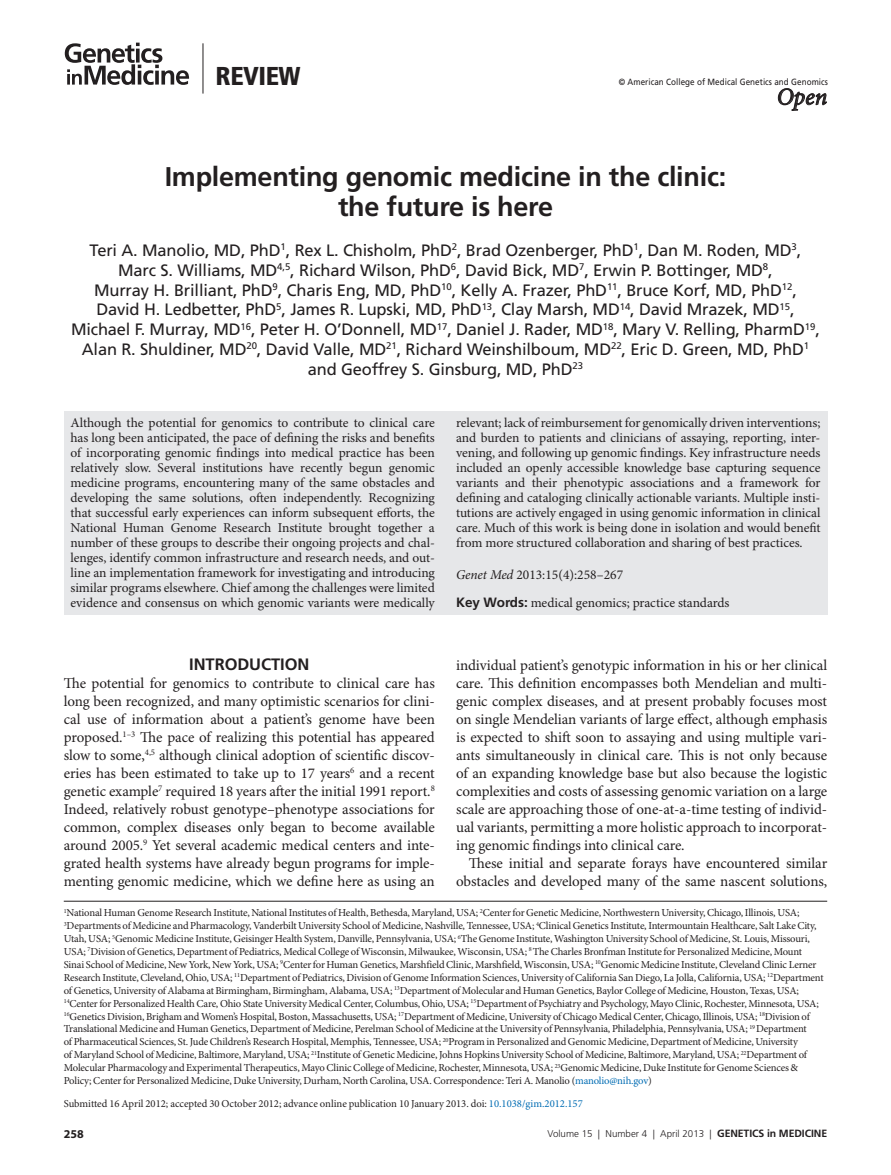
<style>
.page{position:relative;width:891px;height:1175px;background:#fff}
.page>*{position:absolute;margin:0;border:0;box-sizing:border-box;transform-origin:0 0}
.t1{font:700 27px/30px "Frutiger LT Pro";letter-spacing:-.01em;color:#231f20;text-align:center}
.t2{font:900 condensed 25.8px "Frutiger LT Pro";letter-spacing:-.02em;color:#231f20}
.t3{font:italic 23.7px "Minion Pro";color:#231f20}
.t4{font:16.5px/19.8px "Frutiger LT Pro";letter-spacing:-.01em;color:#231f20;text-align:center}
.t5{font:700 16.5px "Frutiger LT Pro";letter-spacing:-.005em;color:#231f20}
.t6{font:15px/18px "Minion Pro";letter-spacing:-.005em;color:#231f20;text-align:justify}
.t7{font:13.5px/15px "Minion Pro";letter-spacing:-.005em;color:#231f20;text-align:justify}
.t8{font:700 12px "Myriad Pro";color:#231f20}
.t9{font:10.65px/12.9px "Minion Pro";letter-spacing:-.015em;color:#231f20}
.t10{font:300 9.75px "Frutiger LT Pro";color:#231f20}
.t11{font:9px "Frutiger LT Pro";letter-spacing:.005em;color:#231f20;scale:.9 1}
.s1{font-style:italic}
.s2{font-family:"Frutiger LT Pro";font-weight:700}
.s3{color:#006cb3}
.s4{font-weight:700;font-size:10.5px}
</style>
<div class="page">
<hr style="left:203px;top:43px;width:1px;height:51px;background:#231f20">
<svg style="left:65px;top:43px;width:124px;height:42px"></svg>
<div style="left:64px;top:411px;width:763px;height:203px;background:#e6e7e9"></div>
<hr style="left:64px;top:901px;width:763px;height:1px;background:#231f20">
<svg style="left:778px;top:88px;width:49px;height:23px"></svg>
<h2 class="t2" style="left:216px;top:60px;width:87px">REVIEW</h2>
<p class="t11" style="left:619px;top:76px;width:234px">© American College of Medical Genetics and Genomics</p>
<h3 class="t3" style="left:777px;top:81px;width:52px">Open</h3>
<h1 class="t1" style="left:165px;top:162px;width:563px">Implementing genomic medicine in the clinic: the future is here</h1>
<p class="t4" style="left:71px;top:240px;width:750px">Teri A. Manolio, MD, PhD<sup>1</sup>, Rex L. Chisholm, PhD<sup>2</sup>, Brad Ozenberger, PhD<sup>1</sup>, Dan M. Roden, MD<sup>3</sup>, Marc S. Williams, MD<sup>4,5</sup>, Richard Wilson, PhD<sup>6</sup>, David Bick, MD<sup>7</sup>, Erwin P. Bottinger, MD<sup>8</sup>,<br>Murray H. Brilliant, PhD<sup>9</sup>, Charis Eng, MD, PhD<sup>10</sup>, Kelly A. Frazer, PhD<sup>11</sup>, Bruce Korf, MD, PhD<sup>12</sup>, David H. Ledbetter, PhD<sup>5</sup>, James R. Lupski, MD, PhD<sup>13</sup>, Clay Marsh, MD<sup>14</sup>, David Mrazek, MD<sup>15</sup>, Michael F. Murray, MD<sup>16</sup>, Peter H. O’Donnell, MD<sup>17</sup>, Daniel J. Rader, MD<sup>18</sup>, Mary V. Relling, PharmD<sup>19</sup>, Alan R. Shuldiner, MD<sup>20</sup>, David Valle, MD<sup>21</sup>, Richard Weinshilboum, MD<sup>22</sup>, Eric D. Green, MD, PhD<sup>1 </sup>and Geoffrey S. Ginsburg, MD, PhD<sup>23</sup></p>
<p class="t7" style="left:71px;top:416px;width:366px">Although the potential for genomics to contribute to clinical care has long been anticipated, the pace of defining the risks and benefits of incorporating genomic findings into medical practice has been relatively slow. Several institutions have recently begun genomic medicine programs, encountering many of the same obstacles and developing the same solutions, often independently. Recognizing that successful early experiences can inform subsequent efforts, the National Human Genome Research Institute brought together a number of these groups to describe their ongoing projects and chal&shy;lenges, identify common infrastructure and research needs, and out&shy;line an implementation framework for investigating and introducing similar programs elsewhere. Chief among the challenges were limited evidence and consensus on which genomic variants were medically</p>
<p class="t7" style="left:456px;top:416px;width:366px">relevant; lack of reimbursement for genomically driven interventions; and burden to patients and clinicians of assaying, reporting, inter&shy;vening, and following up genomic findings. Key infrastructure needs included an openly accessible knowledge base capturing sequence variants and their phenotypic associations and a framework for defining and cataloging clinically actionable variants. Multiple insti&shy;tutions are actively engaged in using genomic information in clinical care. Much of this work is being done in isolation and would benefit from more structured collaboration and sharing of best practices.</p>
<p class="t7" style="left:456px;top:561px;width:275px;line-height:28.5px"><span class="s1">Genet Med</span> 2013:15(4):258–267<br><span class="s2">Key Words:</span> medical genomics; practice standards</p>
<h3 class="t5" style="left:189px;top:654px;width:122px">INTRODUCTION</h3>
<p class="t6" style="left:64px;top:674px;width:373px">The potential for genomics to contribute to clinical care has long been recognized, and many optimistic scenarios for clini&shy;cal use of information about a patient’s genome have been proposed.<sup>1–3</sup> The pace of realizing this potential has appeared slow to some,<sup>4,5</sup> although clinical adoption of scientific discov&shy;eries has been estimated to take up to 17 years<sup>6</sup> and a recent genetic example<sup>7</sup> required 18 years after the initial 1991 report.<sup>8<br></sup>Indeed, relatively robust genotype–phenotype associations for common, complex diseases only began to become available around 2005.<sup>9</sup> Yet several academic medical centers and inte&shy;grated health systems have already begun programs for imple&shy;menting genomic medicine, which we define here as using an</p>
<p class="t6" style="left:456px;top:656px;width:373px">individual patient’s genotypic information in his or her clinical care. This definition encompasses both Mendelian and multi&shy;genic complex diseases, and at present probably focuses most on single Mendelian variants of large effect, although emphasis is expected to shift soon to assaying and using multiple vari&shy;ants simultaneously in clinical care. This is not only because of an expanding knowledge base but also because the logistic complexities and costs of assessing genomic variation on a large scale are approaching those of one-at-a-time testing of individ&shy;ual variants, permitting a more holistic approach to incorporat&shy;ing genomic findings into clinical care.</p>
<h3 class="t6" style="left:456px;top:854px;width:373px;text-align:right">These initial and separate forays have encountered similar obstacles and developed many of the same nascent solutions,</h3>
<p class="t9" style="left:64px;top:906px;width:761px"><sup>1</sup>National Human Genome Research Institute, National Institutes of Health, Bethesda, Maryland, USA; <sup>2</sup>Center for Genetic Medicine, Northwestern University, Chicago, Illinois, USA; <sup>3</sup>Departments of Medicine and Pharmacology, Vanderbilt University School of Medicine, Nashville, Tennessee, USA; <sup>4</sup>Clinical Genetics Institute, Intermountain Healthcare, Salt Lake City, Utah, USA; <sup>5</sup>Genomic Medicine Institute, Geisinger Health System, Danville, Pennsylvania, USA; <sup>6</sup>The Genome Institute, Washington University School of Medicine, St. Louis, Missouri, USA; <sup>7</sup>Division of Genetics, Department of Pediatrics, Medical College of Wisconsin, Milwaukee, Wisconsin, USA; <sup>8</sup> The Charles Bronfman Institute for Personalized Medicine, Mount Sinai School of Medicine, New York, New York, USA; <sup>9</sup>Center for Human Genetics, Marshfield Clinic, Marshfield, Wisconsin, USA; <sup>10</sup>Genomic Medicine Institute, Cleveland Clinic Lerner Research Institute, Cleveland, Ohio, USA; <sup>11</sup>Department of Pediatrics, Division of Genome Information Sciences, University of California San Diego, La Jolla, California, USA; <sup>12</sup>Department of Genetics, University of Alabama at Birmingham, Birmingham, Alabama, USA; <sup>13</sup>Department of Molecular and Human Genetics, Baylor College of Medicine, Houston, Texas, USA; <sup>14</sup>Center for Personalized Health Care, Ohio State University Medical Center, Columbus, Ohio, USA; <sup>15</sup>Department of Psychiatry and Psychology, Mayo Clinic, Rochester, Minnesota, USA; <sup>16</sup>Genetics Division, Brigham and Women’s Hospital, Boston, Massachusetts, USA; <sup>17</sup>Department of Medicine, University of Chicago Medical Center, Chicago, Illinois, USA; <sup>18</sup>Division of Translational Medicine and Human Genetics, Department of Medicine, Perelman School of Medicine at the University of Pennsylvania, Philadelphia, Pennsylvania, USA; <sup>19</sup> Department<br>of Pharmaceutical Sciences, St. Jude Children’s Research Hospital, Memphis, Tennessee, USA; <sup>20</sup>Program in Personalized and Genomic Medicine, Department of Medicine, University<br>of Maryland School of Medicine, Baltimore, Maryland, USA; <sup>21</sup>Institute of Genetic Medicine, Johns Hopkins University School of Medicine, Baltimore, Maryland, USA; <sup>22</sup>Department of Molecular Pharmacology and Experimental Therapeutics, Mayo Clinic College of Medicine, Rochester, Minnesota, USA; <sup>23</sup>Genomic Medicine, Duke Institute for Genome Sciences &amp; Policy; Center for Personalized Medicine, Duke University, Durham, North Carolina, USA. Correspondence: Teri A. Manolio (<span class="s3">manolio@nih.gov</span>)</p>
<p class="t9" style="left:64px;top:1097px;width:521px">Submitted 16 April 2012; accepted 30 October 2012; advance online publication 10 January 2013. doi: <span class="s3">10.1038/gim.2012.157</span></p>
<p class="t8" style="left:64px;top:1126px;width:21px">258</p>
<p class="t10" style="left:548px;top:1128px;width:281px">Volume 15 | Number 4 | April 2013 | <span class="s4">Genetics in medicine</span></p>
</div>
